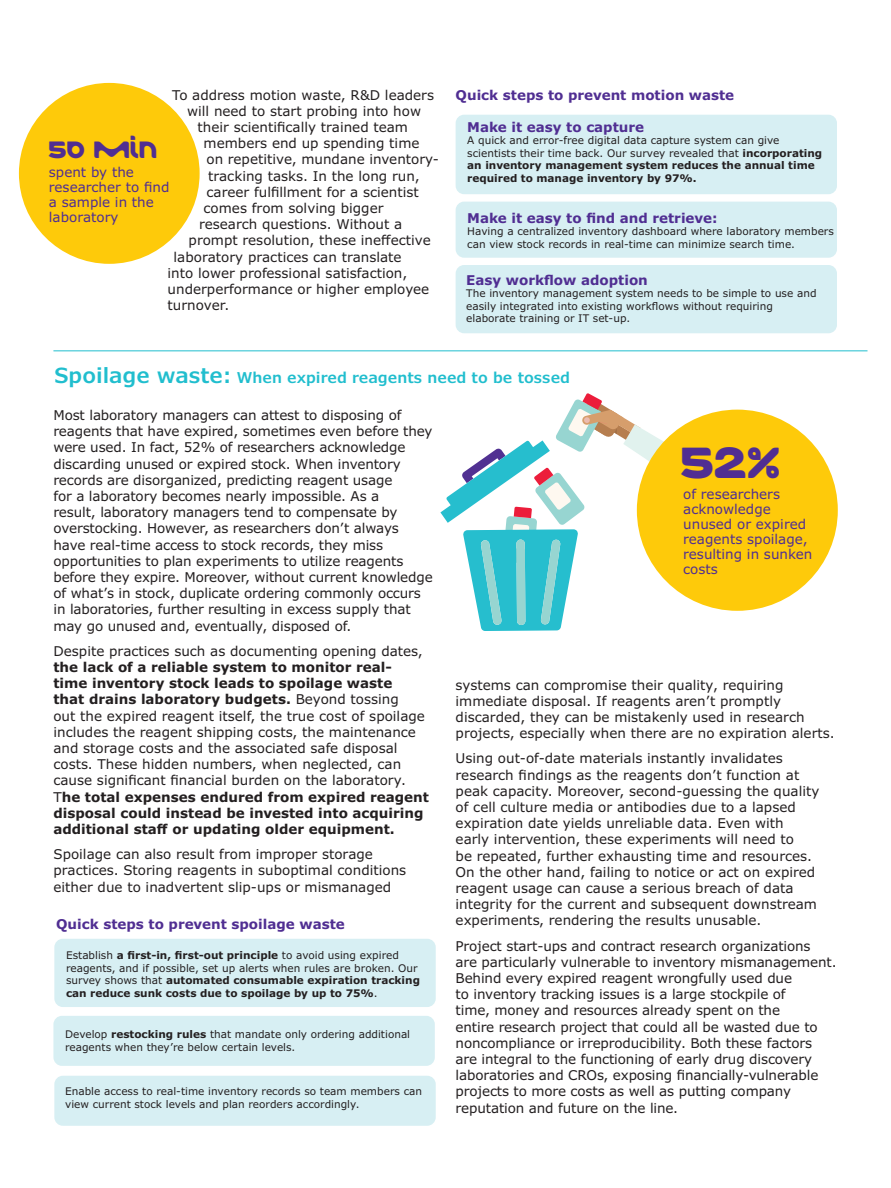
<style>
.page{position:relative;width:891px;height:1188px;background:#fff}
.page>*{position:absolute;margin:0;border:0;box-sizing:border-box;transform-origin:0 0}
.Body_Copy_9_11{font:44.1px "Merck";color:#502e92}
.Body_Copy_9_11-2{font:24px "Merck";color:#502e92}
.Body_Copy_9_11-3{font:600 15px "Verdana Pro";color:#21bece}
.Body_Copy_9_11-4{font:13.5px/16.2px "Verdana Pro";color:#231f20}
.Body_Copy_9_11-5{font:700 13.5px "Verdana Pro";color:#502e92}
.Body_Copy_9_11-6{font:13.5px/15px "Verdana Pro";color:#502e92}
.Body_Copy_9_11-7{font:10.5px/12.6px "Verdana Pro";color:#231f20}
.Body_Copy_9_11-8{font:700 10.5px/12.6px "Verdana Pro";color:#231f20}
.s1{font-weight:700}
.s2{font-size:21px}
.s3{font-weight:400}
</style>
<div class="page">
<div style="left:456px;top:115px;width:381px;height:79px;background:#d7eff3;border-radius:9px"></div>
<div style="left:54px;top:939px;width:382px;height:68px;background:#d7eff3;border-radius:9px"></div>
<div style="left:54px;top:1076px;width:382px;height:50px;background:#d7eff3;border-radius:9px"></div>
<hr style="left:53px;top:350px;width:815px;height:1px;background:#21bece">
<div style="left:456px;top:202px;width:381px;height:56px;background:#d7eff3;border-radius:9px"></div>
<div style="left:456px;top:265px;width:381px;height:68px;background:#d7eff3;border-radius:9px"></div>
<div style="left:19px;top:83px;width:181px;height:181px;background:#feca0a;border-radius:50%"></div>
<div style="left:53px;top:1016px;width:382px;height:50px;background:#d7eff3;border-radius:9px"></div>
<svg style="left:440px;top:393px;width:244px;height:238px"></svg>
<div style="left:637px;top:410px;width:201px;height:201px;background:#feca0a;border-radius:50%"></div>
<p class="Body_Copy_9_11-4" style="left:172px;top:87px;width:264px">To address motion waste, R&amp;D leaders</p>
<p class="Body_Copy_9_11-5" style="left:456px;top:86px;width:280px">Quick steps to prevent motion waste</p>
<p class="Body_Copy_9_11-4" style="left:187px;top:103px;width:235px">will need to start probing into how</p>
<p class="Body_Copy_9_11-4" style="left:198px;top:119px;width:212px">their scientifically trained team</p>
<p class="Body_Copy_9_11-4" style="left:204px;top:135px;width:217px">members end up spending time</p>
<p class="Body_Copy_9_11-4" style="left:207px;top:152px;width:234px">on repetitive, mundane inventory-</p>
<p class="Body_Copy_9_11-4" style="left:208px;top:168px;width:213px">tracking tasks. In the long run,</p>
<p class="Body_Copy_9_11-4" style="left:207px;top:184px;width:214px">career fulfillment for a scientist</p>
<p class="Body_Copy_9_11-4" style="left:204px;top:200px;width:181px">comes from solving bigger</p>
<p class="Body_Copy_9_11-4" style="left:199px;top:216px;width:205px">research questions. Without a</p>
<p class="Body_Copy_9_11-4" style="left:189px;top:233px;width:244px">prompt resolution, these ineffective</p>
<p class="Body_Copy_9_11-4" style="left:174px;top:249px;width:230px">laboratory practices can translate</p>
<p class="Body_Copy_9_11-4" style="left:168px;top:265px;width:241px">into lower professional satisfaction,</p>
<p class="Body_Copy_9_11-4" style="left:168px;top:281px;width:263px">underperformance or higher employee</p>
<p class="Body_Copy_9_11-4" style="left:168px;top:297px;width:63px">turnover.</p>
<p class="Body_Copy_9_11-5" style="left:467px;top:118px;width:178px">Make it easy to capture</p>
<p class="Body_Copy_9_11-7" style="left:467px;top:134px;width:356px">A quick and error-free digital data capture system can give scientists their time back. Our survey revealed that <span class="s1">incorporating an inventory management system reduces the annual time required to manage inventory by 97%.</span></p>
<p class="Body_Copy_9_11-2" style="left:49px;top:135px;width:110px">50 Min</p>
<p class="Body_Copy_9_11-6" style="left:49px;top:165px;width:122px">spent by the researcher to find a sample in the laboratory</p>
<p class="Body_Copy_9_11-5" style="left:467px;top:209px;width:252px">Make it easy to find and retrieve:</p>
<p class="Body_Copy_9_11-7" style="left:467px;top:225px;width:368px">Having a centralized inventory dashboard where laboratory members can view stock records in real-time can minimize search time.</p>
<p class="Body_Copy_9_11-5" style="left:466px;top:271px;width:183px">Easy workflow adoption</p>
<p class="Body_Copy_9_11-7" style="left:466px;top:287px;width:352px">The inventory management system needs to be simple to use and easily integrated into existing workflows without requiring elaborate training or IT set-up.</p>
<p class="Body_Copy_9_11-3" style="left:54px;top:368px;width:517px"><span class="s2">Spoilage waste:</span> When expired reagents need to be tossed</p>
<p class="Body_Copy_9_11-4" style="left:53px;top:407px;width:381px">Most laboratory managers can attest to disposing of reagents that have expired, sometimes even before they were used. In fact, 52% of researchers acknowledge discarding unused or expired stock. When inventory records are disorganized, predicting reagent usage<br>for a laboratory becomes nearly impossible. As a<br>result, laboratory managers tend to compensate by overstocking. However, as researchers don’t always have real-time access to stock records, they miss opportunities to plan experiments to utilize reagents before they expire. Moreover, without current knowledge of what’s in stock, duplicate ordering commonly occurs in laboratories, further resulting in excess supply that may go unused and, eventually, disposed of.</p>
<p class="Body_Copy_9_11-4" style="left:53px;top:643px;width:377px">Despite practices such as documenting opening dates, <span class="s1">the lack of a reliable system to monitor real&shy;time inventory stock leads to spoilage waste<br>that drains laboratory budgets.</span> Beyond tossing<br>out the expired reagent itself, the true cost of spoilage includes the reagent shipping costs, the maintenance and storage costs and the associated safe disposal costs. These hidden numbers, when neglected, can cause significant financial burden on the laboratory.<br>T<span class="s1">he total expenses endured from expired reagent disposal could instead be invested into acquiring additional staff or updating older equipment.</span></p>
<p class="Body_Copy_9_11-4" style="left:53px;top:846px;width:354px">Spoilage can also result from improper storage practices. Storing reagents in suboptimal conditions either due to inadvertent slip-ups or mismanaged</p>
<p class="Body_Copy_9_11-5" style="left:56px;top:915px;width:290px">Quick steps to prevent spoilage waste</p>
<p class="Body_Copy_9_11-8" style="left:66px;top:949px;width:355px"><span class="s3">Establish</span> a first-in, first-out principle <span class="s3">to avoid using expired reagents, and if possible, set up alerts when rules are broken. Our survey shows that</span> automated consumable expiration tracking can reduce sunk costs due to spoilage by up to 75%<span class="s3">.</span></p>
<p class="Body_Copy_9_11-7" style="left:65px;top:1028px;width:347px">Develop <span class="s1">restocking rules</span> that mandate only ordering additional reagents when they’re below certain levels.</p>
<p class="Body_Copy_9_11-7" style="left:65px;top:1085px;width:359px">Enable access to real-time inventory records so team members can view current stock levels and plan reorders accordingly.</p>
<p class="Body_Copy_9_11" style="left:681px;top:436px;width:102px">52%</p>
<p class="Body_Copy_9_11-6" style="left:683px;top:487px;width:131px">of researchers acknowledge unused or expired reagents spoilage, resulting in sunken costs</p>
<p class="Body_Copy_9_11-4" style="left:456px;top:677px;width:381px">systems can compromise their quality, requiring immediate disposal. If reagents aren’t promptly discarded, they can be mistakenly used in research projects, especially when there are no expiration alerts.</p>
<p class="Body_Copy_9_11-4" style="left:456px;top:751px;width:365px">Using out-of-date materials instantly invalidates research findings as the reagents don’t function at peak capacity. Moreover, second-guessing the quality of cell culture media or antibodies due to a lapsed expiration date yields unreliable data. Even with early intervention, these experiments will need to<br>be repeated, further exhausting time and resources.<br>On the other hand, failing to notice or act on expired reagent usage can cause a serious breach of data integrity for the current and subsequent downstream experiments, rendering the results unusable.</p>
<p class="Body_Copy_9_11-4" style="left:456px;top:938px;width:383px">Project start-ups and contract research organizations<br>are particularly vulnerable to inventory mismanagement.<br>Behind every expired reagent wrongfully used due<br>to inventory tracking issues is a large stockpile of<br>time, money and resources already spent on the<br>entire research project that could all be wasted due to noncompliance or irreproducibility. Both these factors are integral to the functioning of early drug discovery laboratories and CROs, exposing financially-vulnerable projects to more costs as well as putting company reputation and future on the line.</p>
</div>
